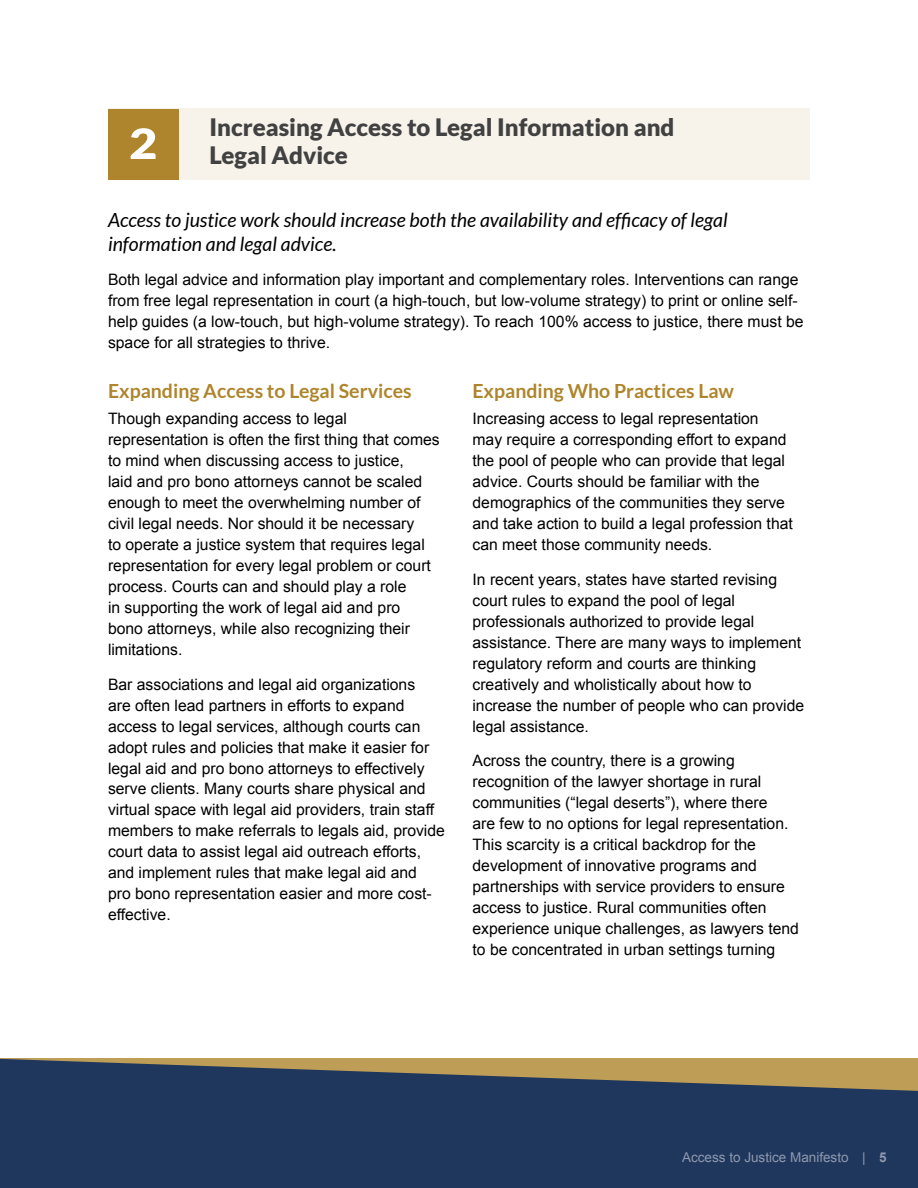
<style>
.page{position:relative;width:918px;height:1188px;background:#fff}
.page>*{position:absolute;margin:0;border:0;box-sizing:border-box;transform-origin:0 0}
.t1{font:900 24px/27.6px "Lato";color:#414141}
.t2{font:italic 19.5px/24px "Lato";color:#000}
.t3{font:700 19.5px "Lato";color:#ae852c}
.t4{font:15.75px/21px "Arial";color:#000}
.t5{font:13.5px "Arial";color:#fff}
.s1{font-weight:700}
</style>
<div class="page">
<div style="left:108px;top:108px;width:702px;height:71px;background:#f7f3ea"></div>
<div style="left:108px;top:109px;width:70px;height:70px;background:#ae852c"></div>
<svg style="left:131px;top:128px;width:25px;height:31px"></svg>
<svg style="left:0;top:1059px;width:918px;height:129px;background:#32425c"></svg>
<h2 class="t1" style="left:210px;top:113px;width:467px">Increasing Access to Legal Information and<br>Legal Advice</h2>
<p class="t2" style="left:108px;top:208px;width:621px">Access to justice work should increase both the availability and efficacy of legal information and legal advice.</p>
<p class="t4" style="left:108px;top:269px;width:697px">Both legal advice and information play important and complementary roles. Interventions can range from free legal representation in court (a high-touch, but low-volume strategy) to print or online self&shy;help guides (a low-touch, but high-volume strategy). To reach 100% access to justice, there must be space for all strategies to thrive.</p>
<h3 class="t3" style="left:108px;top:379px;width:305px">Expanding Access to Legal Services</h3>
<p class="t4" style="left:108px;top:408px;width:333px">Though expanding access to legal representation is often the first thing that comes to mind when discussing access to justice,<br>laid and pro bono attorneys cannot be scaled enough to meet the overwhelming number of civil legal needs. Nor should it be necessary<br>to operate a justice system that requires legal representation for every legal problem or court process. Courts can and should play a role<br>in supporting the work of legal aid and pro<br>bono attorneys, while also recognizing their limitations.</p>
<p class="t4" style="left:108px;top:674px;width:338px">Bar associations and legal aid organizations<br>are often lead partners in efforts to expand access to legal services, although courts can adopt rules and policies that make it easier for legal aid and pro bono attorneys to effectively serve clients. Many courts share physical and virtual space with legal aid providers, train staff members to make referrals to legals aid, provide court data to assist legal aid outreach efforts, and implement rules that make legal aid and<br>pro bono representation easier and more cost&shy;effective.</p>
<h3 class="t3" style="left:472px;top:379px;width:263px">Expanding Who Practices Law</h3>
<p class="t4" style="left:472px;top:408px;width:322px">Increasing access to legal representation<br>may require a corresponding effort to expand the pool of people who can provide that legal advice. Courts should be familiar with the demographics of the communities they serve and take action to build a legal profession that can meet those community needs.</p>
<p class="t4" style="left:472px;top:569px;width:333px">In recent years, states have started revising court rules to expand the pool of legal professionals authorized to provide legal assistance. There are many ways to implement regulatory reform and courts are thinking creatively and wholistically about how to increase the number of people who can provide legal assistance.</p>
<p class="t4" style="left:472px;top:750px;width:328px">Across the country, there is a growing recognition of the lawyer shortage in rural communities (“legal deserts”), where there<br>are few to no options for legal representation.<br>This scarcity is a critical backdrop for the development of innovative programs and partnerships with service providers to ensure access to justice. Rural communities often experience unique challenges, as lawyers tend to be concentrated in urban settings turning</p>
<p class="t5" style="left:682px;top:1148px;width:206px">Access to Justice Manifesto | <span class="s1">5</span></p>
</div>
